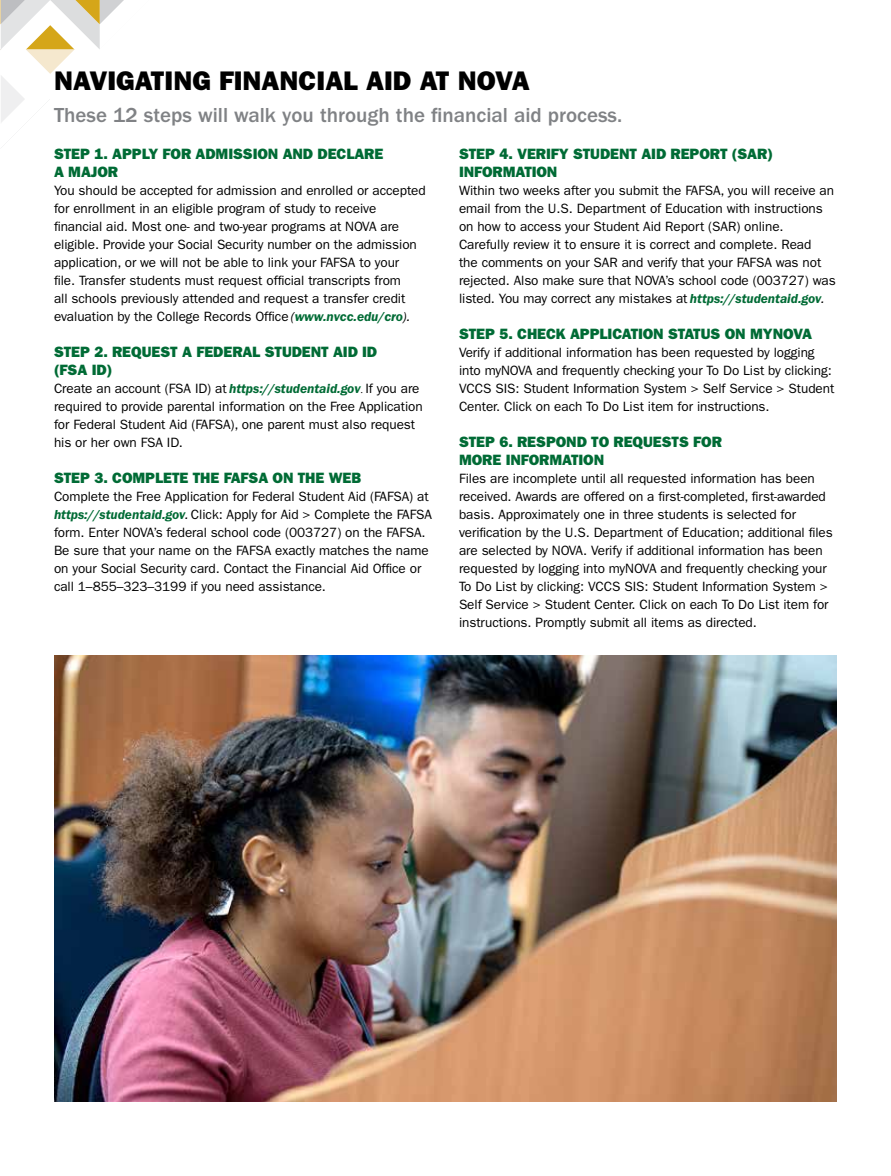
<style>
.page{position:relative;width:891px;height:1176px;background:#fff}
.page>*{position:absolute;margin:0;border:0;box-sizing:border-box;transform-origin:0 0}
.t1{font:27px "ITC Franklin Gothic Std Hvy";letter-spacing:.005em;color:#000}
.t2{font:500 21px "ITC Franklin Gothic Std";color:#808285}
.t3{font:15px/18px "ITC Franklin Gothic Std Hvy";letter-spacing:-.005em;color:#006b35}
.t4{font:13.5px/18px "ITC Franklin Gothic Std";letter-spacing:-.005em;color:#000}
.s1{font-style:italic}
.s2{font-weight:600;font-style:italic;color:#006b35}
.s3{font-family:"Minion Pro Disp"}
</style>
<div class="page">
<svg style="left:0;top:0;width:124px;height:122px"></svg>
<img style="left:54px;top:655px;width:783px;height:445px">
<h1 class="t1" style="left:54px;top:65px;width:477px">NAVIGATING FINANCIAL AID AT NOVA</h1>
<h2 class="t2" style="left:54px;top:103px;width:570px">These 12 steps will walk you through the financial aid process.</h2>
<p class="t3" style="left:54px;top:145px;width:331px">STEP 1. APPLY FOR ADMISSION AND DECLARE<br>A MAJOR</p>
<p class="t4" style="left:54px;top:181px;width:373px">You should be accepted for admission and enrolled or accepted for enrollment in an eligible program of study to receive financial aid. Most one- and two-year programs at NOVA are eligible. Provide your Social Security number on the admission application, or we will not be able to link your FAFSA to your<br>file. Transfer students must request official transcripts from<br>all schools previously attended and request a transfer credit evaluation by the College Records Office <span class="s1">(</span><span class="s2">www.nvcc.edu/cro</span><span class="s1">).</span></p>
<p class="t3" style="left:54px;top:343px;width:325px">STEP 2. REQUEST A FEDERAL STUDENT AID ID (FSA ID)</p>
<p class="t4" style="left:54px;top:379px;width:370px">Create an account (FSA ID) at <span class="s2">https://studentaid.gov</span><span class="s3">.</span> If you are required to provide parental information on the Free Application for Federal Student Aid (FAFSA), one parent must also request his or her own FSA ID.</p>
<p class="t3" style="left:54px;top:469px;width:309px">STEP 3. COMPLETE THE FAFSA ON THE WEB</p>
<p class="t4" style="left:54px;top:487px;width:380px">Complete the Free Application for Federal Student Aid (FAFSA) at <span class="s2">https://studentaid.gov</span><span class="s1">.</span> Click: Apply for Aid &gt; Complete the FAFSA form. Enter NOVA’s federal school code (003727) on the FAFSA.<br>Be sure that your name on the FAFSA exactly matches the name on your Social Security card. Contact the Financial Aid Office or call 1–855–323–3199 if you need assistance.</p>
<p class="t3" style="left:459px;top:145px;width:315px">STEP 4. VERIFY STUDENT AID REPORT (SAR)<br>INFORMATION</p>
<p class="t4" style="left:459px;top:181px;width:378px">Within two weeks after you submit the FAFSA, you will receive an email from the U.S. Department of Education with instructions on how to access your Student Aid Report (SAR) online.<br>Carefully review it to ensure it is correct and complete. Read<br>the comments on your SAR and verify that your FAFSA was not rejected. Also make sure that NOVA’s school code (003727) was listed. You may correct any mistakes at <span class="s2">https://studentaid.gov</span><span class="s1">.</span></p>
<p class="t3" style="left:459px;top:325px;width:355px">STEP 5. CHECK APPLICATION STATUS ON MYNOVA</p>
<p class="t4" style="left:459px;top:343px;width:377px">Verify if additional information has been requested by logging into myNOVA and frequently checking your To Do List by clicking:<br>VCCS SIS: Student Information System &gt; Self Service &gt; Student Center. Click on each To Do List item for instructions.</p>
<p class="t3" style="left:459px;top:433px;width:264px">STEP 6. RESPOND TO REQUESTS FOR<br>MORE INFORMATION</p>
<p class="t4" style="left:459px;top:469px;width:375px">Files are incomplete until all requested information has been received. Awards are offered on a first-completed, first-awarded basis. Approximately one in three students is selected for verification by the U.S. Department of Education; additional files are selected by NOVA. Verify if additional information has been requested by logging into myNOVA and frequently checking your To Do List by clicking: VCCS SIS: Student Information System &gt; Self Service &gt; Student Center. Click on each To Do List item for instructions. Promptly submit all items as directed.</p>
</div>
